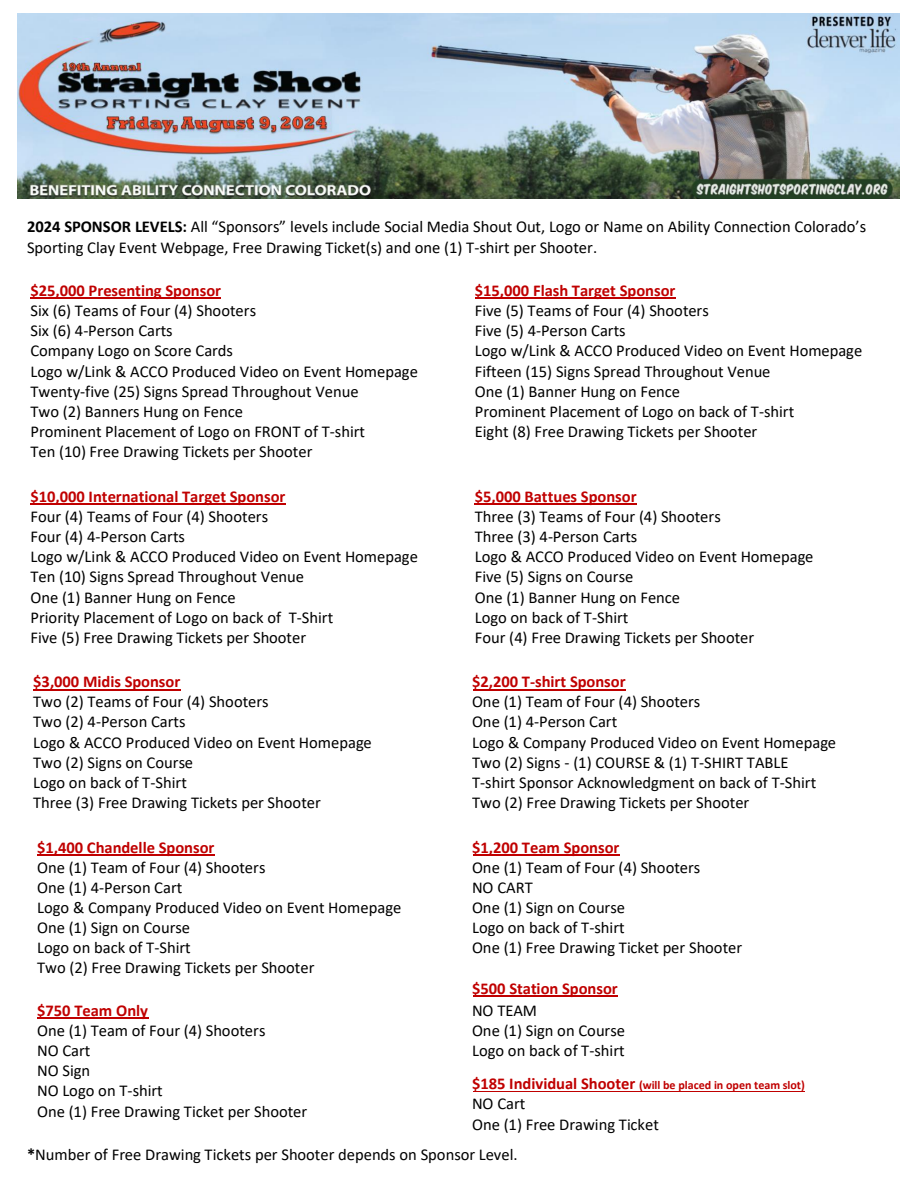
<style>
.page{position:relative;width:918px;height:1188px;background:#fff}
.page>*{position:absolute;margin:0;border:0;box-sizing:border-box;transform-origin:0 0}
.t1{font:16.5px/21.8px "Calibri";color:#000}
.t2{font:700 16.5px "Calibri";letter-spacing:-.005em;color:#c00000}
.t3{font:700 12px "Calibri";color:#c00000}
.s1{font-weight:700}
.s2{font-size:16.5px}
</style>
<div class="page">
<img style="left:18px;top:14px;width:882px;height:184px">
<hr style="left:30px;top:298px;width:191px;height:1px;background:#c00000">
<hr style="left:475px;top:298px;width:200px;height:1px;background:#c00000">
<hr style="left:30px;top:504px;width:256px;height:1px;background:#c00000">
<hr style="left:475px;top:504px;width:162px;height:1px;background:#c00000">
<hr style="left:33px;top:689px;width:147px;height:1px;background:#c00000">
<hr style="left:473px;top:689px;width:153px;height:1px;background:#c00000">
<hr style="left:37px;top:854px;width:178px;height:1px;background:#c00000">
<hr style="left:473px;top:854px;width:146px;height:1px;background:#c00000">
<hr style="left:473px;top:995px;width:145px;height:1px;background:#c00000">
<hr style="left:37px;top:1018px;width:111px;height:1px;background:#c00000">
<hr style="left:473px;top:1091px;width:332px;height:1px;background:#c00000">
<p class="t1" style="left:27px;top:217px;width:841px"><span class="s1">2024 SPONSOR LEVELS:</span> All “Sponsors” levels include Social Media Shout Out, Logo or Name on Ability Connection Colorado’s<br>Sporting Clay Event Webpage, Free Drawing Ticket(s) and one (1) T-shirt per Shooter.</p>
<p class="t2" style="left:30px;top:284px;width:192px">$25,000 Presenting Sponsor</p>
<p class="t1" style="left:30px;top:301px;width:227px">Six (6) Teams of Four (4) Shooters</p>
<p class="t1" style="left:30px;top:321px;width:144px">Six (6) 4-Person Carts</p>
<p class="t1" style="left:30px;top:341px;width:204px">Company Logo on Score Cards</p>
<p class="t1" style="left:30px;top:362px;width:389px">Logo w/Link &amp; ACCO Produced Video on Event Homepage</p>
<p class="t1" style="left:30px;top:382px;width:330px">Twenty-five (25) Signs Spread Throughout Venue</p>
<p class="t1" style="left:30px;top:402px;width:214px">Two (2) Banners Hung on Fence</p>
<p class="t1" style="left:30px;top:422px;width:336px">Prominent Placement of Logo on FRONT of T-shirt</p>
<p class="t1" style="left:30px;top:442px;width:284px">Ten (10) Free Drawing Tickets per Shooter</p>
<p class="t2" style="left:30px;top:489px;width:257px">$10,000 International Target Sponsor</p>
<p class="t1" style="left:30px;top:507px;width:239px">Four (4) Teams of Four (4) Shooters</p>
<p class="t1" style="left:30px;top:527px;width:156px">Four (4) 4-Person Carts</p>
<p class="t1" style="left:30px;top:547px;width:389px">Logo w/Link &amp; ACCO Produced Video on Event Homepage</p>
<p class="t1" style="left:30px;top:567px;width:275px">Ten (10) Signs Spread Throughout Venue</p>
<p class="t1" style="left:30px;top:588px;width:207px">One (1) Banner Hung on Fence</p>
<p class="t1" style="left:30px;top:608px;width:304px">Priority Placement of Logo on back of T-Shirt</p>
<p class="t1" style="left:30px;top:628px;width:277px">Five (5) Free Drawing Tickets per Shooter</p>
<p class="t2" style="left:33px;top:675px;width:149px">$3,000 Midis Sponsor</p>
<p class="t1" style="left:33px;top:692px;width:237px">Two (2) Teams of Four (4) Shooters</p>
<p class="t1" style="left:33px;top:712px;width:154px">Two (2) 4-Person Carts</p>
<p class="t1" style="left:33px;top:733px;width:340px">Logo &amp; ACCO Produced Video on Event Homepage</p>
<p class="t1" style="left:33px;top:753px;width:162px">Two (2) Signs on Course</p>
<p class="t1" style="left:33px;top:773px;width:155px">Logo on back of T-Shirt</p>
<p class="t1" style="left:33px;top:793px;width:289px">Three (3) Free Drawing Tickets per Shooter</p>
<p class="t2" style="left:37px;top:840px;width:179px">$1,400 Chandelle Sponsor</p>
<p class="t1" style="left:37px;top:858px;width:230px">One (1) Team of Four (4) Shooters</p>
<p class="t1" style="left:37px;top:878px;width:147px">One (1) 4-Person Cart</p>
<p class="t1" style="left:37px;top:898px;width:366px">Logo &amp; Company Produced Video on Event Homepage</p>
<p class="t1" style="left:37px;top:918px;width:154px">One (1) Sign on Course</p>
<p class="t1" style="left:37px;top:938px;width:155px">Logo on back of T-Shirt</p>
<p class="t1" style="left:37px;top:958px;width:279px">Two (2) Free Drawing Tickets per Shooter</p>
<p class="t2" style="left:37px;top:1004px;width:112px">$750 Team Only</p>
<p class="t1" style="left:37px;top:1021px;width:230px">One (1) Team of Four (4) Shooters</p>
<p class="t1" style="left:37px;top:1041px;width:55px">NO Cart</p>
<p class="t1" style="left:37px;top:1061px;width:55px">NO Sign</p>
<p class="t1" style="left:37px;top:1081px;width:127px">NO Logo on T-shirt</p>
<p class="t1" style="left:37px;top:1102px;width:272px">One (1) Free Drawing Ticket per Shooter</p>
<p class="t2" style="left:475px;top:284px;width:202px">$15,000 Flash Target Sponsor</p>
<p class="t1" style="left:475px;top:301px;width:236px">Five (5) Teams of Four (4) Shooters</p>
<p class="t1" style="left:475px;top:321px;width:153px">Five (5) 4-Person Carts</p>
<p class="t1" style="left:475px;top:341px;width:389px">Logo w/Link &amp; ACCO Produced Video on Event Homepage</p>
<p class="t1" style="left:475px;top:362px;width:297px">Fifteen (15) Signs Spread Throughout Venue</p>
<p class="t1" style="left:475px;top:382px;width:207px">One (1) Banner Hung on Fence</p>
<p class="t1" style="left:475px;top:402px;width:321px">Prominent Placement of Logo on back of T-shirt</p>
<p class="t1" style="left:475px;top:422px;width:284px">Eight (8) Free Drawing Tickets per Shooter</p>
<p class="t2" style="left:475px;top:489px;width:163px">$5,000 Battues Sponsor</p>
<p class="t1" style="left:475px;top:507px;width:248px">Three (3) Teams of Four (4) Shooters</p>
<p class="t1" style="left:475px;top:527px;width:164px">Three (3) 4-Person Carts</p>
<p class="t1" style="left:475px;top:547px;width:340px">Logo &amp; ACCO Produced Video on Event Homepage</p>
<p class="t1" style="left:475px;top:567px;width:160px">Five (5) Signs on Course</p>
<p class="t1" style="left:475px;top:588px;width:207px">One (1) Banner Hung on Fence</p>
<p class="t1" style="left:475px;top:608px;width:155px">Logo on back of T-Shirt</p>
<p class="t1" style="left:475px;top:628px;width:281px">Four (4) Free Drawing Tickets per Shooter</p>
<p class="t2" style="left:472px;top:675px;width:155px">$2,200 T-shirt Sponsor</p>
<p class="t1" style="left:472px;top:692px;width:230px">One (1) Team of Four (4) Shooters</p>
<p class="t1" style="left:472px;top:712px;width:147px">One (1) 4-Person Cart</p>
<p class="t1" style="left:472px;top:733px;width:366px">Logo &amp; Company Produced Video on Event Homepage</p>
<p class="t1" style="left:472px;top:753px;width:318px">Two (2) Signs - (1) COURSE &amp; (1) T-SHIRT TABLE</p>
<p class="t1" style="left:472px;top:773px;width:346px">T-shirt Sponsor Acknowledgment on back of T-Shirt</p>
<p class="t1" style="left:472px;top:793px;width:279px">Two (2) Free Drawing Tickets per Shooter</p>
<p class="t2" style="left:472px;top:840px;width:149px">$1,200 Team Sponsor</p>
<p class="t1" style="left:472px;top:858px;width:230px">One (1) Team of Four (4) Shooters</p>
<p class="t1" style="left:472px;top:878px;width:62px">NO CART</p>
<p class="t1" style="left:472px;top:898px;width:154px">One (1) Sign on Course</p>
<p class="t1" style="left:472px;top:918px;width:154px">Logo on back of T-shirt</p>
<p class="t1" style="left:472px;top:938px;width:272px">One (1) Free Drawing Ticket per Shooter</p>
<p class="t2" style="left:472px;top:981px;width:147px">$500 Station Sponsor</p>
<p class="t1" style="left:472px;top:1001px;width:67px">NO TEAM</p>
<p class="t1" style="left:472px;top:1021px;width:154px">One (1) Sign on Course</p>
<p class="t1" style="left:472px;top:1041px;width:154px">Logo on back of T-shirt</p>
<p class="t3" style="left:472px;top:1080px;width:334px"><span class="s2">$185 Individual Shooter</span> (will be placed in open team slot)</p>
<p class="t1" style="left:472px;top:1094px;width:55px">NO Cart</p>
<p class="t1" style="left:472px;top:1114px;width:188px">One (1) Free Drawing Ticket</p>
<p class="t1" style="left:27px;top:1145px;width:492px"><span class="s1">*</span>Number of Free Drawing Tickets per Shooter depends on Sponsor Level.</p>
</div>
